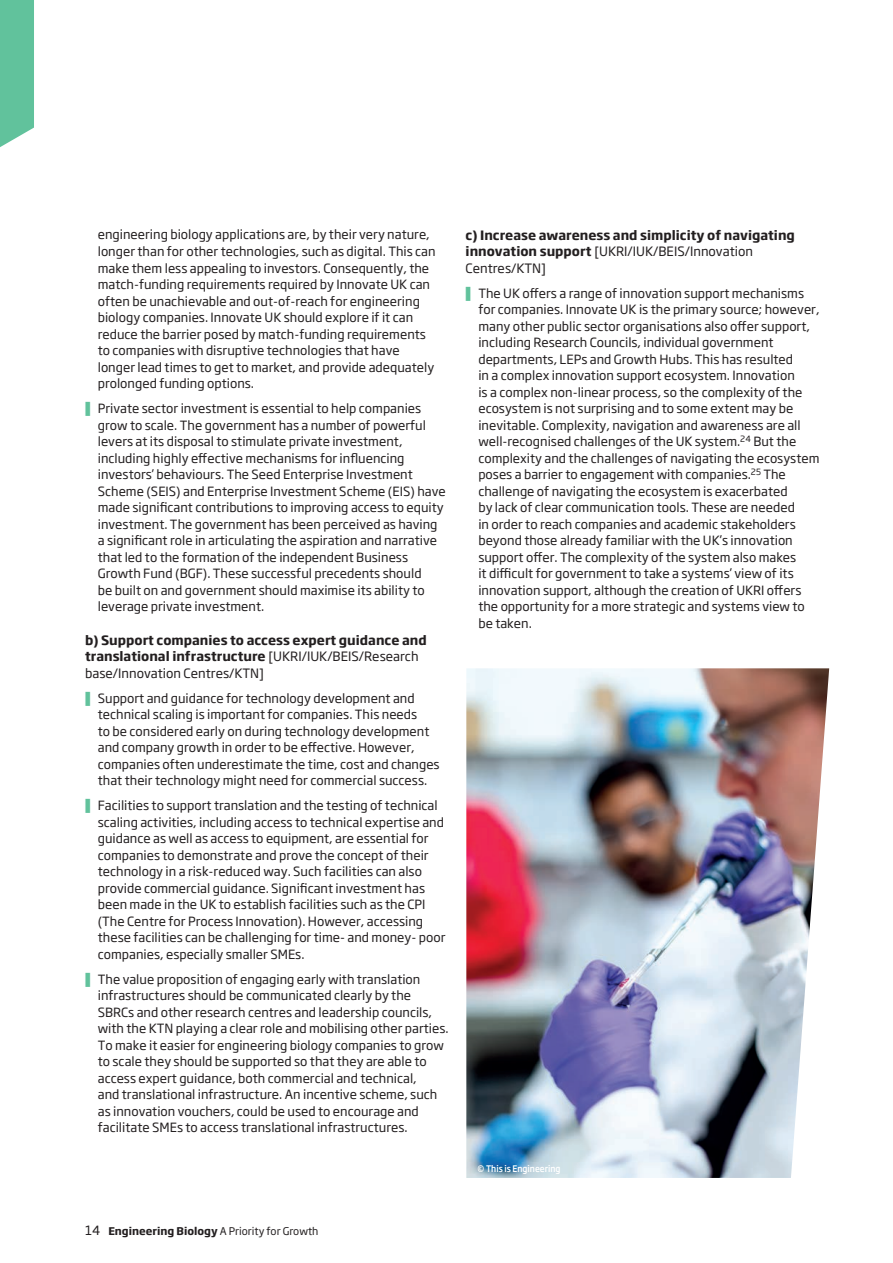
<style>
.page{position:relative;width:893px;height:1263px;background:#fff}
.page>*{position:absolute;margin:0;border:0;box-sizing:border-box;transform-origin:0 0}
.t1{font:700 12.75px/16.5px "Soho Gothic Pro";color:#231f20}
.t2{font:12.6px/16.5px "Soho Gothic Pro";color:#231f20}
.t3{font:700 10.5px "Soho Gothic Pro";color:#231f20}
.t4{font:500 9px "Soho Gothic Pro";color:#fff;scale:.9 1}
.s1{font-weight:900;font-size:15px;color:#61c29c}
.s2{font-weight:400}
.s3{font-weight:400;font-size:12.6px}
</style>
<div class="page">
<div style="left:0;top:0;width:34px;height:147px;background:#61c29c"></div>
<img style="left:466px;top:668px;width:363px;height:510px">
<p class="t2" style="left:98px;top:226px;width:339px">engineering biology applications are, by their very nature, longer than for other technologies, such as digital. This can make them less appealing to investors. Consequently, the match-funding requirements required by Innovate UK can often be unachievable and out-of-reach for engineering biology companies. Innovate UK should explore if it can reduce the barrier posed by match-funding requirements to companies with disruptive technologies that have longer lead times to get to market, and provide adequately prolonged funding options.</p>
<p class="t2" style="left:98px;top:399px;width:349px;text-indent:-13px"><span class="s1">|</span> Private sector investment is essential to help companies grow to scale. The government has a number of powerful levers at its disposal to stimulate private investment, including highly effective mechanisms for influencing investors’ behaviours. The Seed Enterprise Investment Scheme (SEIS) and Enterprise Investment Scheme (EIS) have made significant contributions to improving access to equity investment. The government has been perceived as having a significant role in articulating the aspiration and narrative that led to the formation of the independent Business Growth Fund (BGF). These successful precedents should<br>be built on and government should maximise its ability to leverage private investment.</p>
<p class="t1" style="left:85px;top:631px;width:343px">b) Support companies to access expert guidance and translational infrastructure <span class="s2">[UKRI/IUK/BEIS/Research base/Innovation Centres/KTN]</span></p>
<p class="t2" style="left:98px;top:689px;width:343px;text-indent:-13px"><span class="s1">|</span> Support and guidance for technology development and technical scaling is important for companies. This needs<br>to be considered early on during technology development and company growth in order to be effective. However, companies often underestimate the time, cost and changes that their technology might need for commercial success.</p>
<p class="t2" style="left:98px;top:796px;width:349px;text-indent:-13px"><span class="s1">|</span> Facilities to support translation and the testing of technical scaling activities, including access to technical expertise and guidance as well as access to equipment, are essential for companies to demonstrate and prove the concept of their technology in a risk-reduced way. Such facilities can also provide commercial guidance. Significant investment has been made in the UK to establish facilities such as the CPI (The Centre for Process Innovation). However, accessing these facilities can be challenging for time- and money- poor companies, especially smaller SMEs.</p>
<p class="t2" style="left:98px;top:970px;width:352px;text-indent:-13px"><span class="s1">|</span> The value proposition of engaging early with translation infrastructures should be communicated clearly by the SBRCs and other research centres and leadership councils, with the KTN playing a clear role and mobilising other parties.<br>To make it easier for engineering biology companies to grow to scale they should be supported so that they are able to access expert guidance, both commercial and technical,<br>and translational infrastructure. An incentive scheme, such as innovation vouchers, could be used to encourage and facilitate SMEs to access translational infrastructures.</p>
<p class="t1" style="left:466px;top:226px;width:331px">c) Increase awareness and simplicity of navigating innovation support <span class="s2">[UKRI/IUK/BEIS/Innovation<br>Centres/KTN]</span></p>
<p class="t2" style="left:478px;top:284px;width:343px;text-indent:-13px"><span class="s1">|</span> The UK offers a range of innovation support mechanisms for companies. Innovate UK is the primary source; however, many other public sector organisations also offer support, including Research Councils, individual government departments, LEPs and Growth Hubs. This has resulted<br>in a complex innovation support ecosystem. Innovation<br>is a complex non-linear process, so the complexity of the ecosystem is not surprising and to some extent may be inevitable. Complexity, navigation and awareness are all well-recognised challenges of the UK system.<sup>24</sup> But the complexity and the challenges of navigating the ecosystem poses a barrier to engagement with companies.<sup>25</sup> The challenge of navigating the ecosystem is exacerbated<br>by lack of clear communication tools. These are needed<br>in order to reach companies and academic stakeholders beyond those already familiar with the UK’s innovation support offer. The complexity of the system also makes<br>it difficult for government to take a systems’ view of its innovation support, although the creation of UKRI offers the opportunity for a more strategic and systems view to be taken.</p>
<p class="t4" style="left:478px;top:1162px;width:94px">© This is Engineering</p>
<p class="t3" style="left:85px;top:1223px;width:235px"><span class="s3">14</span> Engineering Biology <span class="s2">A Priority for Growth</span></p>
</div>
